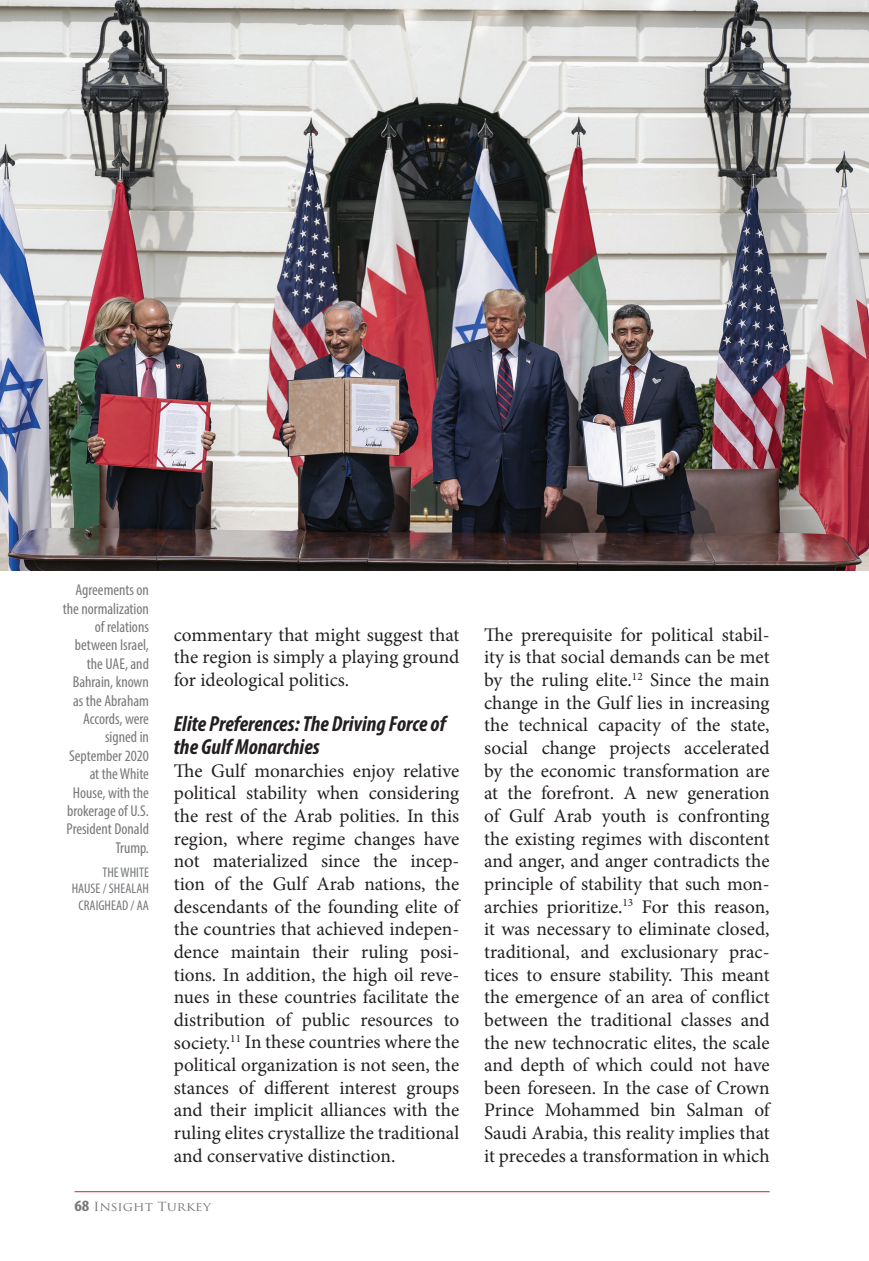
<style>
.page{position:relative;width:869px;height:1261px;background:#fff}
.page>*{position:absolute;margin:0;border:0;box-sizing:border-box;transform-origin:0 0}
.t1{font:italic 700 condensed 21.88px/22.6px "Myriad Pro";color:#231f20}
.t2{font:19.25px/22.6px "Minion Pro";color:#231f20;text-align:justify}
.t3{font:condensed 15.75px/18.4px "Myriad Pro";color:#76787b;text-align:right}
.t4{font:condensed 14px/16.6px "Myriad Pro";color:#76787b;text-align:right}
.t5{font:12.25px "Trajan Pro";color:#76787b;scale:1.11 1}
.s1{font-family:"Myriad Pro";font-weight:700;font-stretch:condensed;font-size:15.75px}
</style>
<div class="page">
<hr style="left:74px;top:1190px;width:695px;height:1px;background:#d1232a">
<img style="left:0;top:0;width:868px;height:570px">
<p class="t3" style="left:63px;top:580px;width:88px">Agreements on the normalization of relations between Israel, the UAE, and<br>Bahrain, known as the Abraham<br>Accords, were signed in<br>September 2020 at the White<br>House, with the brokerage of U.S.<br>President Donald<br>Trump.</p>
<p class="t4" style="left:72px;top:863px;width:79px">THE WHITE<br>HAUSE / SHEALAH<br>CRAIGHEAD / AA</p>
<p class="t2" style="left:174px;top:623px;width:287px">commentary that might suggest that the region is simply a playing ground for ideological politics.</p>
<p class="t1" style="left:174px;top:712px;width:273px">Elite Preferences: The Driving Force of the Gulf Monarchies</p>
<p class="t2" style="left:174px;top:759px;width:287px">The Gulf monarchies enjoy relative political stability when considering the rest of the Arab polities. In this region, where regime changes have not materialized since the incep&shy;tion of the Gulf Arab nations, the descendants of the founding elite of the countries that achieved indepen&shy;dence maintain their ruling posi&shy;tions. In addition, the high oil reve&shy;nues in these countries facilitate the distribution of public resources to society.<sup>11</sup> In these countries where the political organization is not seen, the stances of different interest groups and their implicit alliances with the ruling elites crystallize the traditional and conservative distinction.</p>
<p class="t5" style="left:74px;top:1198px;width:124px"><span class="s1">68</span> Insight Turkey</p>
<p class="t2" style="left:484px;top:623px;width:287px">The prerequisite for political stabil&shy;ity is that social demands can be met by the ruling elite.<sup>12</sup> Since the main change in the Gulf lies in increasing the technical capacity of the state, social change projects accelerated by the economic transformation are at the forefront. A new generation of Gulf Arab youth is confronting the existing regimes with discontent and anger, and anger contradicts the principle of stability that such mon&shy;archies prioritize.<sup>13</sup> For this reason, it was necessary to eliminate closed, traditional, and exclusionary prac&shy;tices to ensure stability. This meant the emergence of an area of conflict between the traditional classes and the new technocratic elites, the scale and depth of which could not have been foreseen. In the case of Crown Prince Mohammed bin Salman of Saudi Arabia, this reality implies that it precedes a transformation in which</p>
</div>
